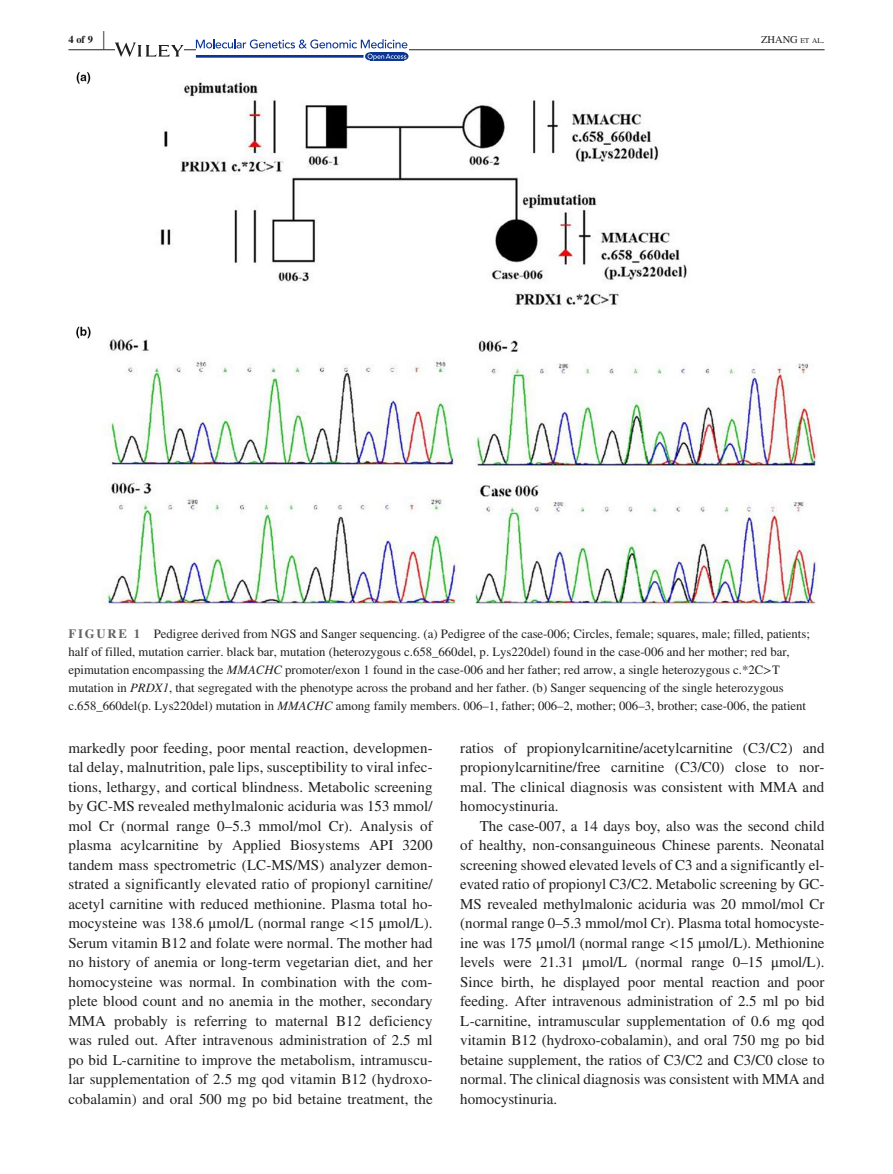
<style>
.page{position:relative;width:893px;height:1174px;background:#fff}
.page>*{position:absolute;margin:0;border:0;box-sizing:border-box;transform-origin:0 0}
.t1{font:700 25.95px "STIX";color:#231f20;scale:.36 1}
.t2{font:15px/19.5px "STIX";letter-spacing:.005em;color:#231f20;text-align:justify}
.t3{font:12.75px/18px "STIX";color:#231f20}
.t4{font:10.5px "STIX";color:#231f20}
.t5{font:700 10.5px "STIX";color:#231f20}
.s1{font-size:7.35px}
.s2{font-weight:700;color:#636366}
.s3{font-style:italic}
</style>
<div class="page">
<hr style="left:68px;top:49px;width:756px;height:1px;background:#231f20">
<svg style="left:115px;top:43px;width:69px;height:14px"></svg>
<svg style="left:196px;top:39px;width:211px;height:21px"></svg>
<img style="left:76px;top:72px;width:741px;height:534px">
<p class="t5" style="left:68px;top:33px;width:26px">4 of 9</p>
<h1 class="t1" style="left:103px;top:24px;width:7px">|</h1>
<p class="t4" style="left:761px;top:32px;width:65px">ZHANG <span class="s1">et al</span>.</p>
<p class="t3" style="left:68px;top:626px;width:743px"><span class="s2">FIGURE 1</span> Pedigree derived from NGS and Sanger sequencing. (a) Pedigree of the case-006; Circles, female; squares, male; filled, patients; half of filled, mutation carrier. black bar, mutation (heterozygous c.658_660del, p. Lys220del) found in the case-006 and her mother; red bar, epimutation encompassing the <span class="s3">MMACHC</span> promoter/exon 1 found in the case-006 and her father; red arrow, a single heterozygous c.*2C&gt;T mutation in <span class="s3">PRDX1</span>, that segregated with the phenotype across the proband and her father. (b) Sanger sequencing of the single heterozygous c.658_660del(p. Lys220del) mutation in <span class="s3">MMACHC</span> among family members. 006–1, father; 006–2, mother; 006–3, brother; case-006, the patient</p>
<p class="t2" style="left:68px;top:739px;width:366px">markedly poor feeding, poor mental reaction, developmen&shy;tal delay, malnutrition, pale lips, susceptibility to viral infec&shy;tions, lethargy, and cortical blindness. Metabolic screening by GC-MS revealed methylmalonic aciduria was 153 mmol/ mol Cr (normal range 0–5.3 mmol/mol Cr). Analysis of plasma acylcarnitine by Applied Biosystems API 3200 tandem mass spectrometric (LC-MS/MS) analyzer demon&shy;strated a significantly elevated ratio of propionyl carnitine/ acetyl carnitine with reduced methionine. Plasma total ho&shy;mocysteine was 138.6 μmol/L (normal range &lt;15 μmol/L).<br>Serum vitamin B12 and folate were normal. The mother had no history of anemia or long-term vegetarian diet, and her homocysteine was normal. In combination with the com&shy;plete blood count and no anemia in the mother, secondary MMA probably is referring to maternal B12 deficiency was ruled out. After intravenous administration of 2.5 ml po bid L-carnitine to improve the metabolism, intramuscu&shy;lar supplementation of 2.5 mg qod vitamin B12 (hydroxo&shy;cobalamin) and oral 500 mg po bid betaine treatment, the</p>
<p class="t2" style="left:460px;top:739px;width:366px">ratios of propionylcarnitine/acetylcarnitine (C3/C2) and propionylcarnitine/free carnitine (C3/C0) close to nor&shy;mal. The clinical diagnosis was consistent with MMA and homocystinuria.</p>
<p class="t2" style="left:460px;top:817px;width:366px;text-indent:20px">The case-007, a 14 days boy, also was the second child of healthy, non-consanguineous Chinese parents. Neonatal screening showed elevated levels of C3 and a significantly el&shy;evated ratio of propionyl C3/C2. Metabolic screening by GC-MS revealed methylmalonic aciduria was 20 mmol/mol Cr (normal range 0–5.3 mmol/mol Cr). Plasma total homocyste&shy;ine was 175 μmol/l (normal range &lt;15 μmol/L). Methionine levels were 21.31 μmol/L (normal range 0–15 μmol/L).<br>Since birth, he displayed poor mental reaction and poor feeding. After intravenous administration of 2.5 ml po bid L-carnitine, intramuscular supplementation of 0.6 mg qod vitamin B12 (hydroxo-cobalamin), and oral 750 mg po bid betaine supplement, the ratios of C3/C2 and C3/C0 close to normal. The clinical diagnosis was consistent with MMA and homocystinuria.</p>
</div>
